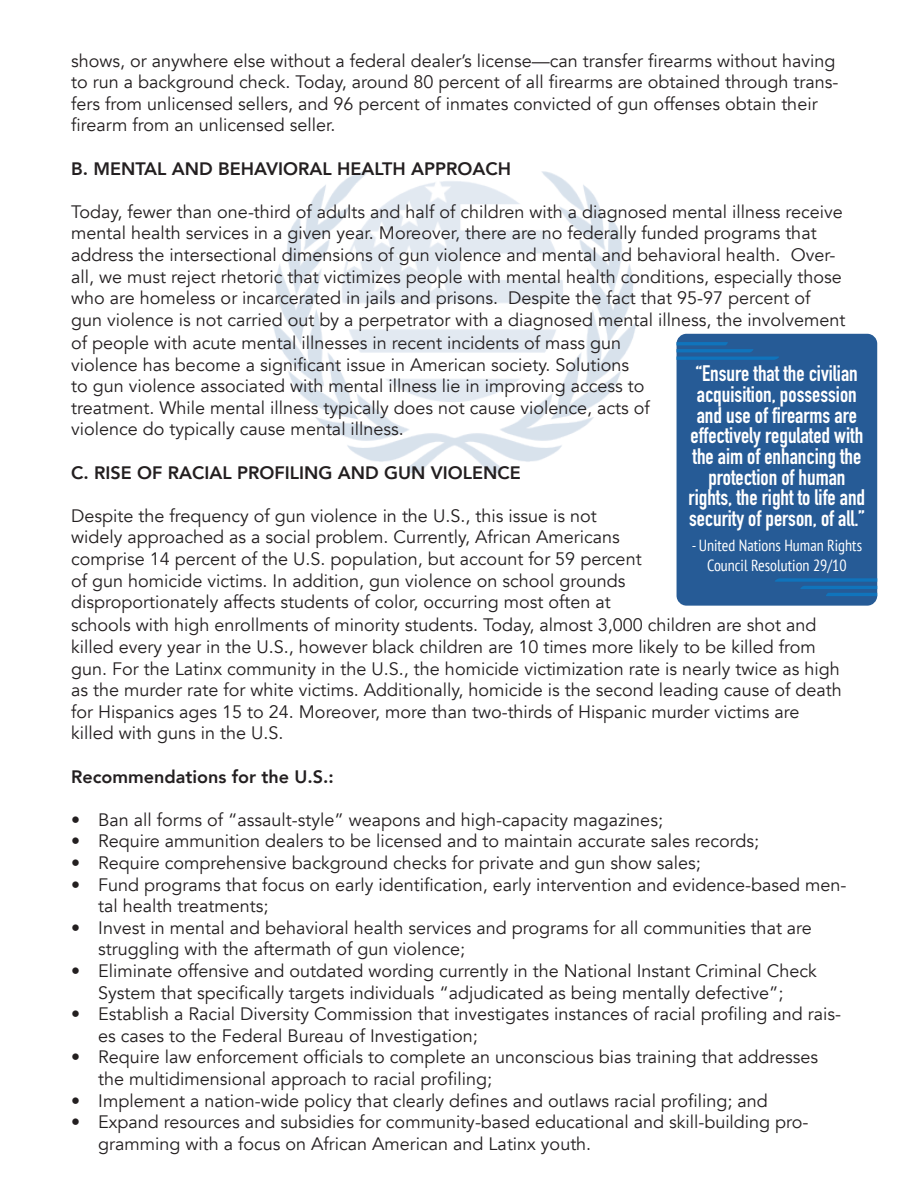
<style>
.page{position:relative;width:918px;height:1188px;background:#fff}
.page>*{position:absolute;margin:0;border:0;box-sizing:border-box;transform-origin:0 0}
.t1{font:700 22.2px/20.7px "DIN Condensed";color:#fff;text-align:center}
.t2{font:18px/21.6px "Avenir";color:#231f20}
.t3{font:800 18px "Avenir";color:#231f20}
.t4{font:condensed 16.05px/20px "PT Sans";color:#fff;text-align:center}
</style>
<div class="page">
<img style="left:273px;top:172px;width:364px;height:301px">
<div style="left:677px;top:334px;width:200px;height:272px;background:#265b96;border-radius:10px"></div>
<svg style="left:775px;top:578px;width:102px;height:18px"></svg>
<svg style="left:677px;top:342px;width:102px;height:18px"></svg>
<p class="t2" style="left:71px;top:50px;width:769px">shows, or anywhere else without a federal dealer’s license—can transfer firearms without having to run a background check. Today, around 80 percent of all firearms are obtained through trans&shy;fers from unlicensed sellers, and 96 percent of inmates convicted of gun offenses obtain their firearm from an unlicensed seller.</p>
<p class="t3" style="left:71px;top:154px;width:441px">B. MENTAL AND BEHAVIORAL HEALTH APPROACH</p>
<p class="t2" style="left:71px;top:201px;width:776px">Today, fewer than one-third of adults and half of children with a diagnosed mental illness receive mental health services in a given year. Moreover, there are no federally funded programs that address the intersectional dimensions of gun violence and mental and behavioral health. Over&shy;all, we must reject rhetoric that victimizes people with mental health conditions, especially those who are homeless or incarcerated in jails and prisons. Despite the fact that 95-97 percent of gun violence is not carried out by a perpetrator with a diagnosed mental illness, the involvement of people with acute mental illnesses in recent incidents of mass gun<br>violence has become a significant issue in American society. Solutions<br>to gun violence associated with mental illness lie in improving access to<br>treatment. While mental illness typically does not cause violence, acts of<br>violence do typically cause mental illness.</p>
<p class="t3" style="left:71px;top:458px;width:451px">C. RISE OF RACIAL PROFILING AND GUN VIOLENCE</p>
<p class="t2" style="left:71px;top:505px;width:572px">Despite the frequency of gun violence in the U.S., this issue is not widely approached as a social problem. Currently, African Americans comprise 14 percent of the U.S. population, but account for 59 percent of gun homicide victims. In addition, gun violence on school grounds disproportionately affects students of color, occurring most often at</p>
<p class="t2" style="left:71px;top:615px;width:772px">schools with high enrollments of minority students. Today, almost 3,000 children are shot and killed every year in the U.S., however black children are 10 times more likely to be killed from gun. For the Latinx community in the U.S., the homicide victimization rate is nearly twice as high as the murder rate for white victims. Additionally, homicide is the second leading cause of death for Hispanics ages 15 to 24. Moreover, more than two-thirds of Hispanic murder victims are killed with guns in the U.S.</p>
<p class="t3" style="left:71px;top:762px;width:264px">Recommendations for the U.S.:</p>
<p class="t2" style="left:71px;top:809px;width:593px">• Ban all forms of “assault-style” weapons and high-capacity magazines;</p>
<p class="t2" style="left:71px;top:831px;width:690px">• Require ammunition dealers to be licensed and to maintain accurate sales records;</p>
<p class="t2" style="left:71px;top:852px;width:631px">• Require comprehensive background checks for private and gun show sales;</p>
<p class="t2" style="left:98px;top:874px;width:750px;text-indent:-27px">• Fund programs that focus on early identification, early intervention and evidence-based men&shy;tal health treatments;</p>
<p class="t2" style="left:98px;top:917px;width:715px;text-indent:-27px">• Invest in mental and behavioral health services and programs for all communities that are struggling with the aftermath of gun violence;</p>
<p class="t2" style="left:71px;top:960px;width:747px;text-align:center">• Eliminate offensive and outdated wording currently in the National Instant Criminal Check<br>System that specifically targets individuals “adjudicated as being mentally defective”;</p>
<p class="t2" style="left:98px;top:1004px;width:744px;text-indent:-27px">• Establish a Racial Diversity Commission that investigates instances of racial profiling and rais&shy;es cases to the Federal Bureau of Investigation;</p>
<p class="t2" style="left:98px;top:1047px;width:722px;text-indent:-27px">• Require law enforcement officials to complete an unconscious bias training that addresses the multidimensional approach to racial profiling;</p>
<p class="t2" style="left:71px;top:1090px;width:698px">• Implement a nation-wide policy that clearly defines and outlaws racial profiling; and</p>
<p class="t2" style="left:98px;top:1112px;width:712px;text-indent:-27px">• Expand resources and subsidies for community-based educational and skill-building pro&shy;gramming with a focus on African American and Latinx youth.</p>
<p class="t1" style="left:689px;top:363px;width:178px">“Ensure that the civilian acquisition, possession and use of firearms are effectively regulated with the aim of enhancing the protection of human rights, the right to life and security of person, of all.”</p>
<p class="t4" style="left:692px;top:535px;width:172px">- United Nations Human Rights<br>Council Resolution 29/10</p>
</div>
